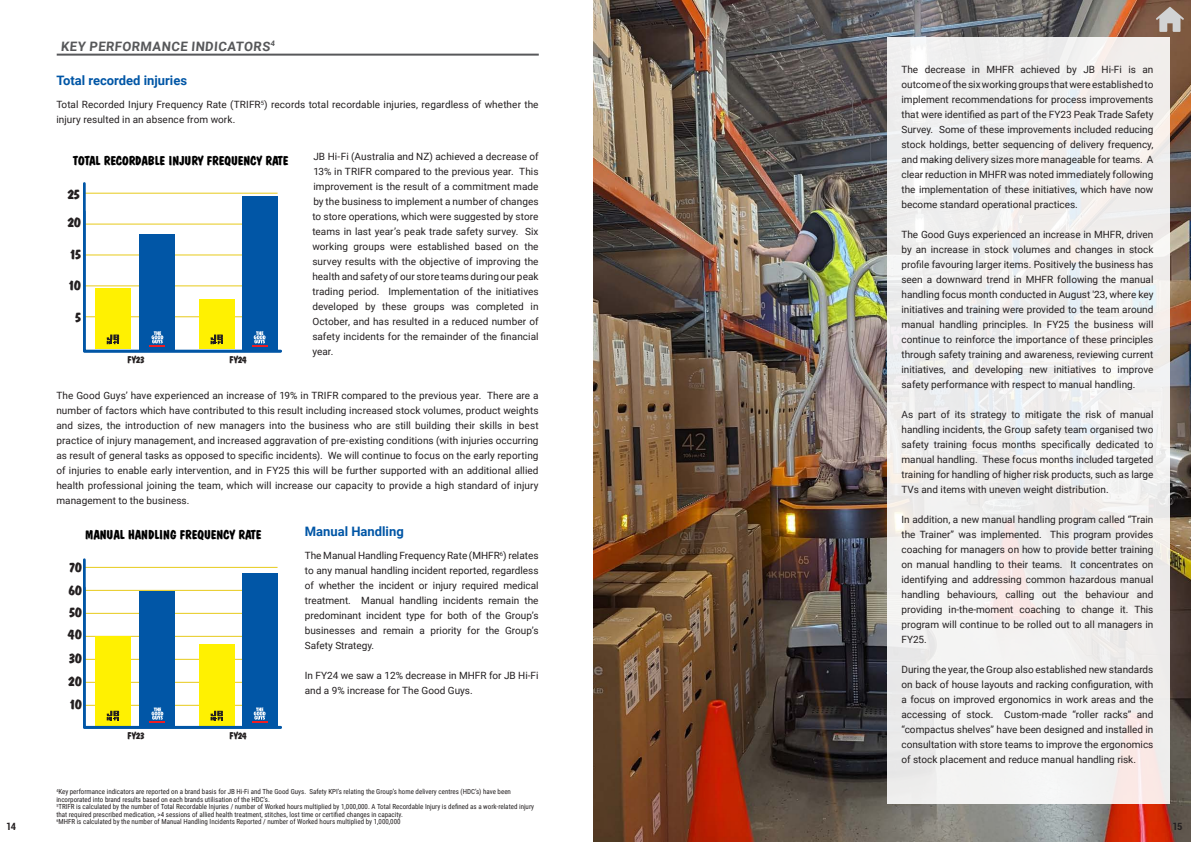
<style>
.page{position:relative;width:1191px;height:842px;background:#fff}
.page>*{position:absolute;margin:0;border:0;box-sizing:border-box;transform-origin:0 0}
.t1{font:700 14.7px "Dom Casual";letter-spacing:-.05em;color:#231f20}
.Dom_box_header{font:700 13px "Dom Casual";letter-spacing:-.05em;color:#000}
.Blue_Sub_Header{font:700 13px "Roboto";color:#0156a6}
.t2{font:700 13px "Roboto";color:#57585a}
.t3{font:700 10.1px "Dom Casual";letter-spacing:-.05em;color:#231f20}
.Body_Text{font:10px/15px "Roboto";color:#231f20;text-align:justify}
.t4{font:700 condensed 10px "Roboto";color:#231f20}
.Footnote{font:7px/7.5px "Roboto Condensed";color:#231f20}
</style>
<div class="page">
<hr style="left:57px;top:54px;width:482px;height:2px;background:#57585a">
<svg style="left:83px;top:182px;width:199px;height:171px"></svg>
<svg style="left:83px;top:558px;width:199px;height:171px"></svg>
<img style="left:593px;top:0;width:598px;height:842px">
<div style="left:887px;top:37px;width:283px;height:767px;background:#f1efee"></div>
<svg style="left:1156px;top:7px;width:27px;height:25px"></svg>
<p class="t4" style="left:6px;top:819px;width:12px">14</p>
<p class="t2" style="left:61px;top:37px;width:216px">KEY PERFORMANCE INDICATORS<sup>4</sup></p>
<p class="Blue_Sub_Header" style="left:56px;top:71px;width:132px">Total recorded injuries</p>
<p class="Body_Text" style="left:56px;top:96px;width:484px">Total Recorded Injury Frequency Rate (TRIFR<sup>5</sup>) records total recordable injuries, regardless of whether the injury resulted in an absence from work.</p>
<p class="Body_Text" style="left:312px;top:149px;width:228px">JB Hi-Fi (Australia and NZ) achieved a decrease of 13% in TRIFR compared to the previous year. This improvement is the result of a commitment made by the business to implement a number of changes to store operations, which were suggested by store teams in last year’s peak trade safety survey. Six working groups were established based on the survey results with the objective of improving the health and safety of our store teams during our peak trading period. Implementation of the initiatives developed by these groups was completed in October, and has resulted in a reduced number of safety incidents for the remainder of the financial year.</p>
<p class="Dom_box_header" style="left:73px;top:153px;width:217px">TOTAL RECORDABLE INJURY FREQUENCY RATE</p>
<p class="t1" style="left:67px;top:185px;width:14px">25</p>
<p class="t1" style="left:67px;top:214px;width:15px">20</p>
<p class="t1" style="left:70px;top:246px;width:13px">15</p>
<p class="t1" style="left:69px;top:276px;width:14px">10</p>
<p class="t1" style="left:75px;top:309px;width:8px">5</p>
<p class="t3" style="left:127px;top:354px;width:19px">FY23</p>
<p class="t3" style="left:229px;top:354px;width:20px">FY24</p>
<p class="Body_Text" style="left:56px;top:387px;width:484px">The Good Guys’ have experienced an increase of 19% in TRIFR compared to the previous year. There are a number of factors which have contributed to this result including increased stock volumes, product weights and sizes, the introduction of new managers into the business who are still building their skills in best practice of injury management, and increased aggravation of pre-existing conditions (with injuries occurring as result of general tasks as opposed to specific incidents). We will continue to focus on the early reporting of injuries to enable early intervention, and in FY25 this will be further supported with an additional allied health professional joining the team, which will increase our capacity to provide a high standard of injury management to the business.</p>
<p class="Dom_box_header" style="left:85px;top:527px;width:178px">MANUAL HANDLING FREQUENCY RATE</p>
<p class="t1" style="left:69px;top:558px;width:14px">70</p>
<p class="t1" style="left:69px;top:582px;width:15px">60</p>
<p class="t1" style="left:69px;top:603px;width:15px">50</p>
<p class="t1" style="left:67px;top:625px;width:16px">40</p>
<p class="t1" style="left:69px;top:650px;width:15px">30</p>
<p class="t1" style="left:68px;top:672px;width:15px">20</p>
<p class="t1" style="left:70px;top:696px;width:14px">10</p>
<p class="t3" style="left:127px;top:730px;width:19px">FY23</p>
<p class="t3" style="left:229px;top:730px;width:20px">FY24</p>
<p class="Blue_Sub_Header" style="left:305px;top:523px;width:100px">Manual Handling</p>
<p class="Body_Text" style="left:305px;top:548px;width:235px">The Manual Handling Frequency Rate (MHFR<sup>6</sup>) relates to any manual handling incident reported, regardless of whether the incident or injury required medical treatment. Manual handling incidents remain the predominant incident type for both of the Group’s businesses and remain a priority for the Group’s Safety Strategy.</p>
<p class="Body_Text" style="left:305px;top:668px;width:235px">In FY24 we saw a 12% decrease in MHFR for JB Hi-Fi and a 9% increase for The Good Guys.</p>
<p class="Footnote" style="left:56px;top:788px;width:456px"><sup>4</sup>Key performance indicators are reported on a brand basis for JB Hi-Fi and The Good Guys. Safety KPI’s relating the Group’s home delivery centres (HDC’s) have been incorporated into brand results based on each brands utilisation of the HDC's.</p>
<p class="Footnote" style="left:56px;top:803px;width:479px"><sup>5</sup>TRIFR is calculated by the number of Total Recordable Injuries / number of Worked hours multiplied by 1,000,000. A Total Recordable Injury is defined as a work-related injury that required prescribed medication, &gt;4 sessions of allied health treatment, stitches, lost time or certified changes in capacity.</p>
<p class="Footnote" style="left:56px;top:818px;width:346px"><sup>6</sup>MHFR is calculated by the number of Manual Handling Incidents Reported / number of Worked hours multiplied by 1,000,000</p>
<p class="Body_Text" style="left:901px;top:61px;width:253px">The decrease in MHFR achieved by JB Hi-Fi is an outcome of the six working groups that were established to implement recommendations for process improvements that were identified as part of the FY23 Peak Trade Safety Survey. Some of these improvements included reducing stock holdings, better sequencing of delivery frequency, and making delivery sizes more manageable for teams. A clear reduction in MHFR was noted immediately following the implementation of these initiatives, which have now become standard operational practices.</p>
<p class="Body_Text" style="left:901px;top:226px;width:253px">The Good Guys experienced an increase in MHFR, driven by an increase in stock volumes and changes in stock profile favouring larger items. Positively the business has seen a downward trend in MHFR following the manual handling focus month conducted in August '23, where key initiatives and training were provided to the team around manual handling principles. In FY25 the business will continue to reinforce the importance of these principles through safety training and awareness, reviewing current initiatives, and developing new initiatives to improve safety performance with respect to manual handling.</p>
<p class="Body_Text" style="left:901px;top:406px;width:253px">As part of its strategy to mitigate the risk of manual handling incidents, the Group safety team organised two safety training focus months specifically dedicated to manual handling. These focus months included targeted training for handling of higher risk products, such as large TVs and items with uneven weight distribution.</p>
<p class="Body_Text" style="left:901px;top:511px;width:253px">In addition, a new manual handling program called “Train the Trainer” was implemented. This program provides coaching for managers on how to provide better training on manual handling to their teams. It concentrates on identifying and addressing common hazardous manual handling behaviours, calling out the behaviour and providing in-the-moment coaching to change it. This program will continue to be rolled out to all managers in FY25.</p>
<p class="Body_Text" style="left:901px;top:661px;width:253px">During the year, the Group also established new standards on back of house layouts and racking configuration, with a focus on improved ergonomics in work areas and the accessing of stock. Custom-made “roller racks” and “compactus shelves” have been designed and installed in consultation with store teams to improve the ergonomics of stock placement and reduce manual handling risk.</p>
<p class="t4" style="left:1172px;top:819px;width:11px">15</p>
</div>
